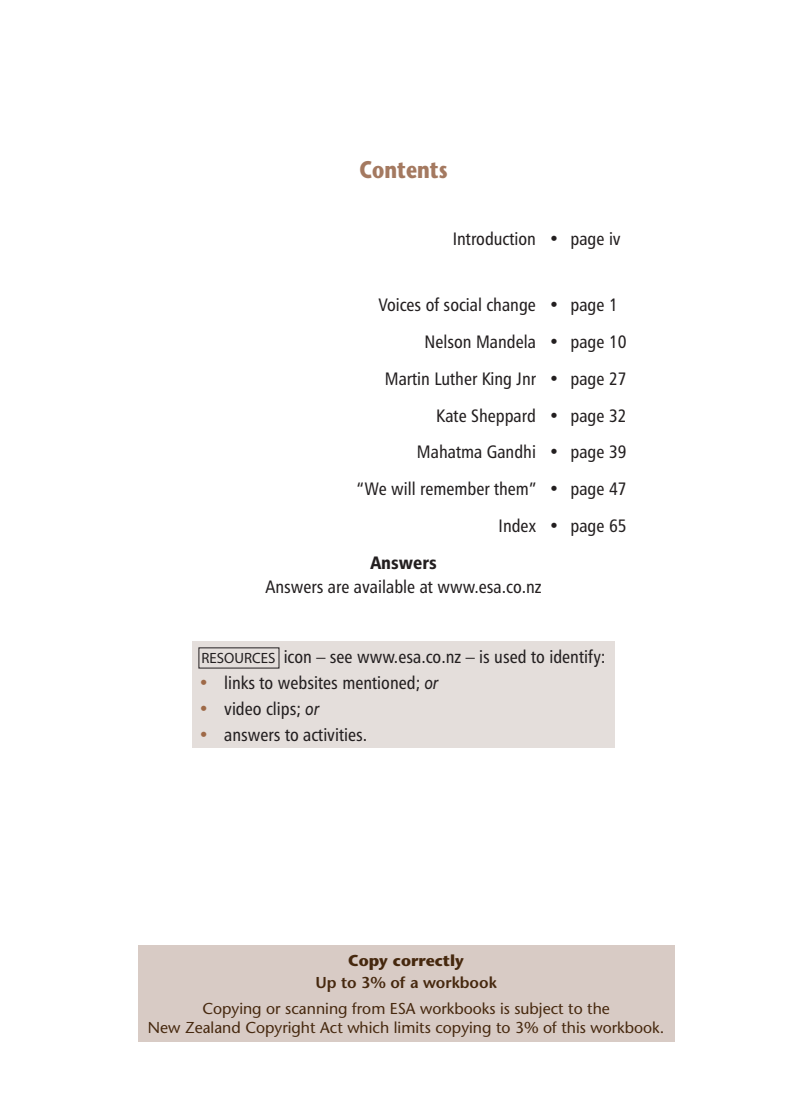
<style>
.page{position:relative;width:808px;height:1106px;background:#fff}
.page>*{position:absolute;margin:0;border:0;box-sizing:border-box;transform-origin:0 0}
.t1{font:700 24px "Stone Sans";color:#a47960;scale:.8 1}
.t2{font:18px "Humanist 777 BT Roman Condensed B";color:#231f20}
.t3{font:18px "Humanist 777 BT Black Condensed B";color:#231f20}
.t4{font:15.75px/19.5px "Stone Sans";color:#46280e;text-align:center}
.t5{font:600 15.75px "Stone Sans";color:#46280e}
.t6{font:700 15.75px "Stone Sans";color:#46280e}
.s1{font-family:"Myriad Pro";font-size:14.85px}
.s2{font-family:"Humanist 777 BT Black Condensed B";color:#9e6947}
.s3{font-family:"Humanist 777 BT Italic B"}
</style>
<div class="page">
<div style="left:192px;top:641px;width:422px;height:106px;background:#e4dedb"></div>
<div style="left:138px;top:945px;width:536px;height:96px;background:#d8cbc5"></div>
<h1 class="t1" style="left:359px;top:160px;width:112px">Contents</h1>
<p class="t2" style="left:453px;top:231px;width:169px">Introduction • page iv</p>
<p class="t2" style="left:378px;top:297px;width:241px">Voices of social change • page 1</p>
<p class="t2" style="left:424px;top:334px;width:204px">Nelson Mandela • page 10</p>
<p class="t2" style="left:385px;top:371px;width:243px">Martin Luther King Jnr • page 27</p>
<p class="t2" style="left:436px;top:408px;width:192px">Kate Sheppard • page 32</p>
<p class="t2" style="left:417px;top:445px;width:211px">Mahatma Gandhi • page 39</p>
<p class="t2" style="left:357px;top:481px;width:271px">“We will remember them” • page 47</p>
<p class="t2" style="left:498px;top:518px;width:130px">Index • page 65</p>
<p class="t3" style="left:370px;top:555px;width:68px">Answers</p>
<p class="t2" style="left:265px;top:579px;width:278px">Answers are available at www.esa.co.nz</p>
<p class="t2" style="left:201px;top:649px;width:405px"><span class="s1">RESOURCES</span> icon – see www.esa.co.nz – is used to identify:</p>
<p class="t2" style="left:199px;top:675px;width:241px"><span class="s2">•</span> links to websites mentioned; <span class="s3">or</span></p>
<p class="t2" style="left:199px;top:701px;width:122px"><span class="s2">•</span> video clips; <span class="s3">or</span></p>
<p class="t2" style="left:199px;top:727px;width:170px"><span class="s2">•</span> answers to activities.</p>
<p class="t6" style="left:348px;top:954px;width:117px">Copy correctly</p>
<p class="t5" style="left:315px;top:975px;width:183px">Up to 3% of a workbook</p>
<p class="t4" style="left:148px;top:999px;width:517px">Copying or scanning from ESA workbooks is subject to the<br>New Zealand Copyright Act which limits copying to 3% of this workbook.</p>
</div>
